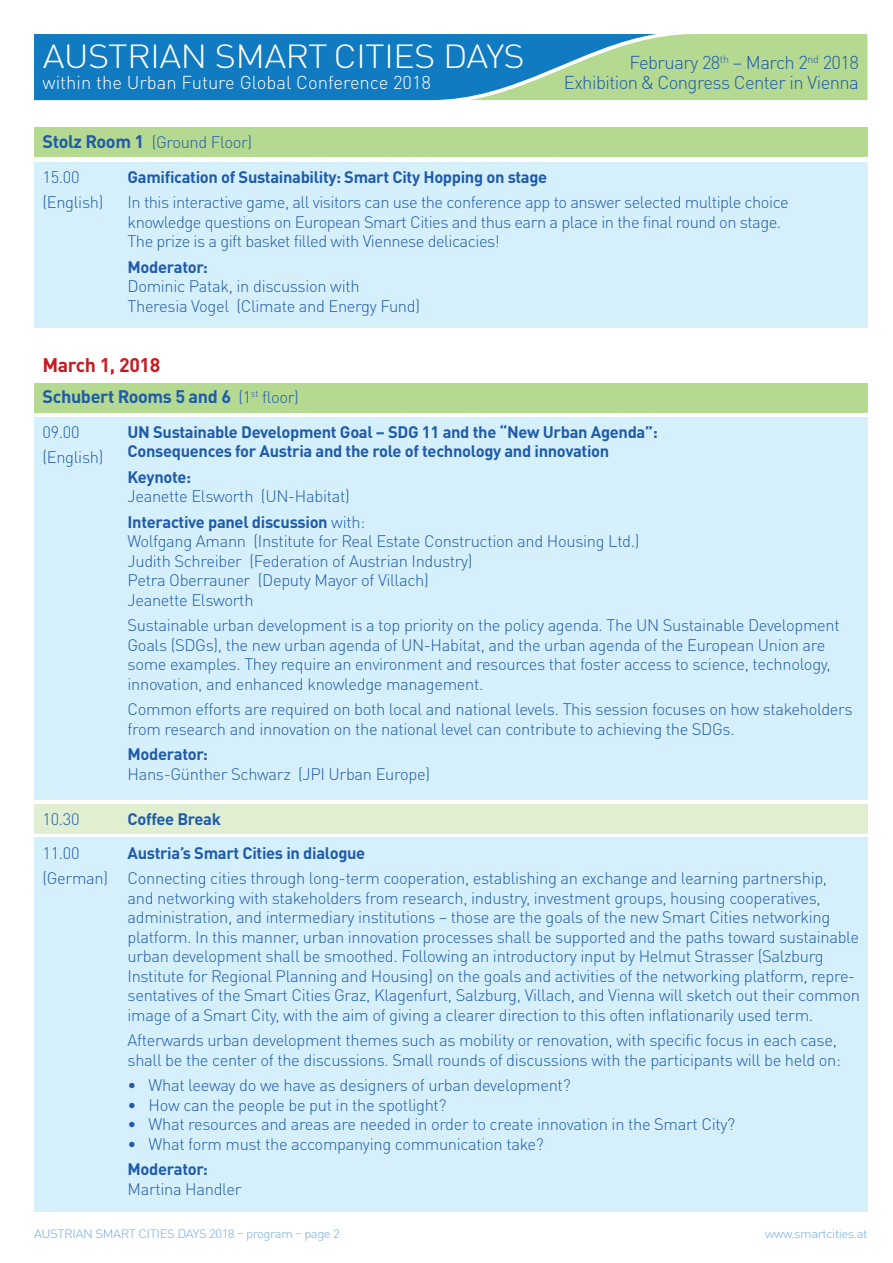
<style>
.page{position:relative;width:893px;height:1263px;background:#fff}
.page>*{position:absolute;margin:0;border:0;box-sizing:border-box;transform-origin:0 0}
.t1{font:300 33px "DINOT";letter-spacing:-.02em;color:#fff;scale:1.1 1}
.t2{font:700 19.5px "DINOT";letter-spacing:-.02em;color:#c61c22}
.t3{font:300 18.45px "DINOT";letter-spacing:-.03em;color:#1e5baa}
.t4{font:300 18.45px "DINOT";color:#fff}
.t5{font:700 18px "DINOT";letter-spacing:-.02em;color:#1e5baa}
.t6{font:300 16.5px/19.5px "DINOT";letter-spacing:-.02em;color:#1e5baa}
.t7{font:700 16.5px "DINOT";letter-spacing:-.02em;color:#1e5baa}
.t8{font:300 12px "DINOT";letter-spacing:-.04em;color:#73abdc;scale:1.1 1}
.s1{font-weight:700;font-size:18px}
.s2{font-weight:300;font-size:16.5px}
.s3{font-weight:300}
</style>
<div class="page">
<svg style="left:34px;top:34px;width:833px;height:66px;background:#4e9eb0"></svg>
<div style="left:34px;top:128px;width:833px;height:29px;background:#b5d990"></div>
<div style="left:34px;top:162px;width:833px;height:165px;background:#d6f0fb"></div>
<div style="left:34px;top:383px;width:833px;height:29px;background:#b5d990"></div>
<div style="left:34px;top:417px;width:833px;height:382px;background:#d6f0fb"></div>
<div style="left:34px;top:838px;width:833px;height:374px;background:#d6f0fb"></div>
<div style="left:34px;top:804px;width:833px;height:29px;background:#e0eed2"></div>
<p class="t1" style="left:43px;top:36px;width:440px">AUSTRIAN SMART CITIES DAYS</p>
<p class="t4" style="left:43px;top:71px;width:390px">within the Urban Future Global Conference 2018</p>
<p class="t3" style="left:630px;top:51px;width:231px">February 28<sup>th</sup> – March 2<sup>nd</sup> 2018</p>
<p class="t3" style="left:564px;top:71px;width:297px">Exhibition &amp; Congress Center in Vienna</p>
<p class="t6" style="left:43px;top:132px;width:211px"><span class="s1">Stolz Room 1</span> (Ground Floor)</p>
<p class="t6" style="left:43px;top:167px;width:38px">15.00</p>
<p class="t6" style="left:43px;top:192px;width:62px">(English)</p>
<p class="t7" style="left:128px;top:166px;width:421px">Gamification of Sustainability: Smart City Hopping on stage</p>
<p class="t6" style="left:128px;top:192px;width:663px">In this interactive game, all visitors can use the conference app to answer selected multiple choice knowledge questions on European Smart Cities and thus earn a place in the final round on stage.<br>The prize is a gift basket filled with Viennese delicacies!</p>
<p class="t7" style="left:128px;top:256px;width:82px">Moderator:</p>
<p class="t6" style="left:128px;top:276px;width:234px">Dominic Patak, in discussion with</p>
<p class="t6" style="left:128px;top:296px;width:294px">Theresia Vogel (Climate and Energy Fund)</p>
<p class="t2" style="left:43px;top:352px;width:119px">March 1, 2018</p>
<p class="t5" style="left:43px;top:385px;width:258px">Schubert Rooms 5 and 6 <span class="s2">(1</span><sup>st</sup> <span class="s2">floor)</span></p>
<p class="t6" style="left:43px;top:422px;width:38px">09.00</p>
<p class="t6" style="left:43px;top:447px;width:62px">(English)</p>
<p class="t7" style="left:128px;top:421px;width:532px">UN Sustainable Development Goal – SDG 11 and the “New Urban Agenda”:</p>
<p class="t7" style="left:128px;top:441px;width:483px">Consequences for Austria and the role of technology and innovation</p>
<p class="t7" style="left:128px;top:466px;width:65px">Keynote:</p>
<p class="t6" style="left:128px;top:486px;width:224px">Jeanette Elsworth (UN-Habitat)</p>
<p class="t7" style="left:128px;top:511px;width:239px">Interactive panel discussion <span class="s3">with:</span></p>
<p class="t6" style="left:128px;top:531px;width:513px">Wolfgang Amann (Institute for Real Estate Construction and Housing Ltd.)</p>
<p class="t6" style="left:128px;top:551px;width:346px">Judith Schreiber (Federation of Austrian Industry)</p>
<p class="t6" style="left:128px;top:570px;width:303px">Petra Oberrauner (Deputy Mayor of Villach)</p>
<p class="t6" style="left:128px;top:590px;width:127px">Jeanette Elsworth</p>
<p class="t6" style="left:128px;top:615px;width:714px">Sustainable urban development is a top priority on the policy agenda. The UN Sustainable Development Goals (SDGs), the new urban agenda of UN-Habitat, and the urban agenda of the European Union are some examples. They require an environment and resources that foster access to science, technology, innovation, and enhanced knowledge management.</p>
<p class="t6" style="left:128px;top:699px;width:727px">Common efforts are required on both local and national levels. This session focuses on how stakeholders from research and innovation on the national level can contribute to achieving the SDGs.</p>
<p class="t7" style="left:128px;top:744px;width:82px">Moderator:</p>
<p class="t6" style="left:128px;top:764px;width:304px">Hans-Günther Schwarz (JPI Urban Europe)</p>
<p class="t7" style="left:128px;top:808px;width:95px">Coffee Break</p>
<p class="t7" style="left:128px;top:842px;width:239px">Austria’s Smart Cities in dialogue</p>
<p class="t6" style="left:128px;top:868px;width:734px">Connecting cities through long-term cooperation, establishing an exchange and learning partnership,<br>and networking with stakeholders from research, industry, investment groups, housing cooperatives, administration, and intermediary institutions – those are the goals of the new Smart Cities networking platform. In this manner, urban innovation processes shall be supported and the paths toward sustainable urban development shall be smoothed. Following an introductory input by Helmut Strasser (Salzburg Institute for Regional Planning and Housing) on the goals and activities of the networking platform, repre&shy;sentatives of the Smart Cities Graz, Klagenfurt, Salzburg, Villach, and Vienna will sketch out their common image of a Smart City, with the aim of giving a clearer direction to this often inflationarily used term.</p>
<p class="t6" style="left:128px;top:1030px;width:711px">Afterwards urban development themes such as mobility or renovation, with specific focus in each case,</p>
<p class="t6" style="left:128px;top:1050px;width:715px">shall be the center of the discussions. Small rounds of discussions with the participants will be held on:</p>
<p class="t6" style="left:128px;top:1075px;width:445px">• What leeway do we have as designers of urban development?</p>
<p class="t6" style="left:128px;top:1095px;width:321px">• How can the people be put in the spotlight?</p>
<p class="t6" style="left:128px;top:1114px;width:609px">• What resources and areas are needed in order to create innovation in the Smart City?</p>
<p class="t6" style="left:128px;top:1134px;width:418px">• What form must the accompanying communication take?</p>
<p class="t7" style="left:128px;top:1159px;width:82px">Moderator:</p>
<p class="t6" style="left:128px;top:1179px;width:116px">Martina Handler</p>
<p class="t6" style="left:43px;top:809px;width:38px">10.30</p>
<p class="t6" style="left:43px;top:843px;width:38px">11.00</p>
<p class="t6" style="left:43px;top:868px;width:67px">(German)</p>
<p class="t8" style="left:34px;top:1226px;width:280px">AUSTRIAN SMART CITIES DAYS 2018 – program – page 2</p>
<p class="t8" style="left:765px;top:1226px;width:94px">www.smartcities.at</p>
</div>
